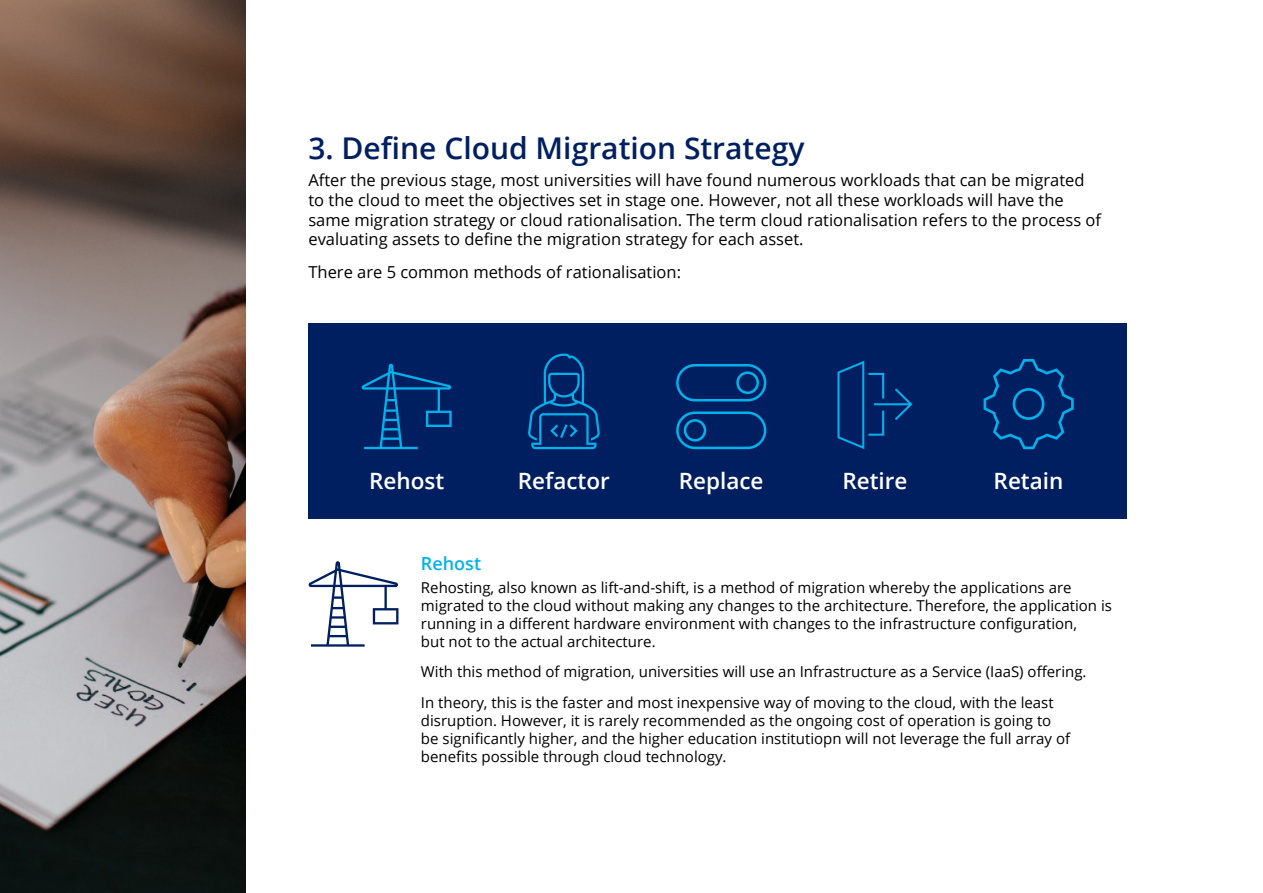
<style>
.page{position:relative;width:1263px;height:893px;background:#fff}
.page>*{position:absolute;margin:0;border:0;box-sizing:border-box;transform-origin:0 0}
.t1{font:600 30px "Open Sans";color:#001f61}
.t2{font:600 22.5px "Open Sans";color:#fff}
.t3{font:600 18px "Open Sans";color:#00b1eb}
.t4{font:16.5px/19.8px "Open Sans";color:#000}
.t5{font:15px/18px "Open Sans";color:#000}
</style>
<div class="page">
<img style="left:0;top:0;width:246px;height:893px">
<svg style="left:308px;top:561px;width:90px;height:86px"></svg>
<div style="left:309px;top:324px;width:818px;height:195px;background:#001f61"></div>
<svg style="left:361px;top:364px;width:91px;height:85px"></svg>
<svg style="left:528px;top:353px;width:72px;height:96px"></svg>
<svg style="left:676px;top:364px;width:90px;height:37px"></svg>
<svg style="left:676px;top:411px;width:90px;height:38px"></svg>
<svg style="left:983px;top:359px;width:91px;height:90px"></svg>
<svg style="left:837px;top:361px;width:75px;height:88px"></svg>
<h1 class="t1" style="left:308px;top:128px;width:497px">3. Define Cloud Migration Strategy</h1>
<p class="t4" style="left:308px;top:170px;width:794px">After the previous stage, most universities will have found numerous workloads that can be migrated to the cloud to meet the objectives set in stage one. However, not all these workloads will have the same migration strategy or cloud rationalisation. The term cloud rationalisation refers to the process of evaluating assets to define the migration strategy for each asset.</p>
<p class="t4" style="left:308px;top:262px;width:374px">There are 5 common methods of rationalisation:</p>
<h2 class="t2" style="left:369px;top:466px;width:77px">Rehost</h2>
<h2 class="t2" style="left:518px;top:466px;width:93px">Refactor</h2>
<h2 class="t2" style="left:679px;top:466px;width:86px">Replace</h2>
<h2 class="t2" style="left:842px;top:466px;width:67px">Retire</h2>
<h2 class="t2" style="left:994px;top:466px;width:71px">Retain</h2>
<p class="t3" style="left:421px;top:551px;width:62px">Rehost</p>
<p class="t5" style="left:421px;top:578px;width:692px">Rehosting, also known as lift-and-shift, is a method of migration whereby the applications are migrated to the cloud without making any changes to the architecture. Therefore, the application is running in a different hardware environment with changes to the infrastructure configuration,<br>but not to the actual architecture.</p>
<p class="t5" style="left:421px;top:656px;width:667px;line-height:30.8px">With this method of migration, universities will use an Infrastructure as a Service (IaaS) offering.<br>In theory, this is the faster and most inexpensive way of moving to the cloud, with the least</p>
<p class="t5" style="left:421px;top:711px;width:651px">disruption. However, it is rarely recommended as the ongoing cost of operation is going to be significantly higher, and the higher education institutiopn will not leverage the full array of benefits possible through cloud technology.</p>
</div>
